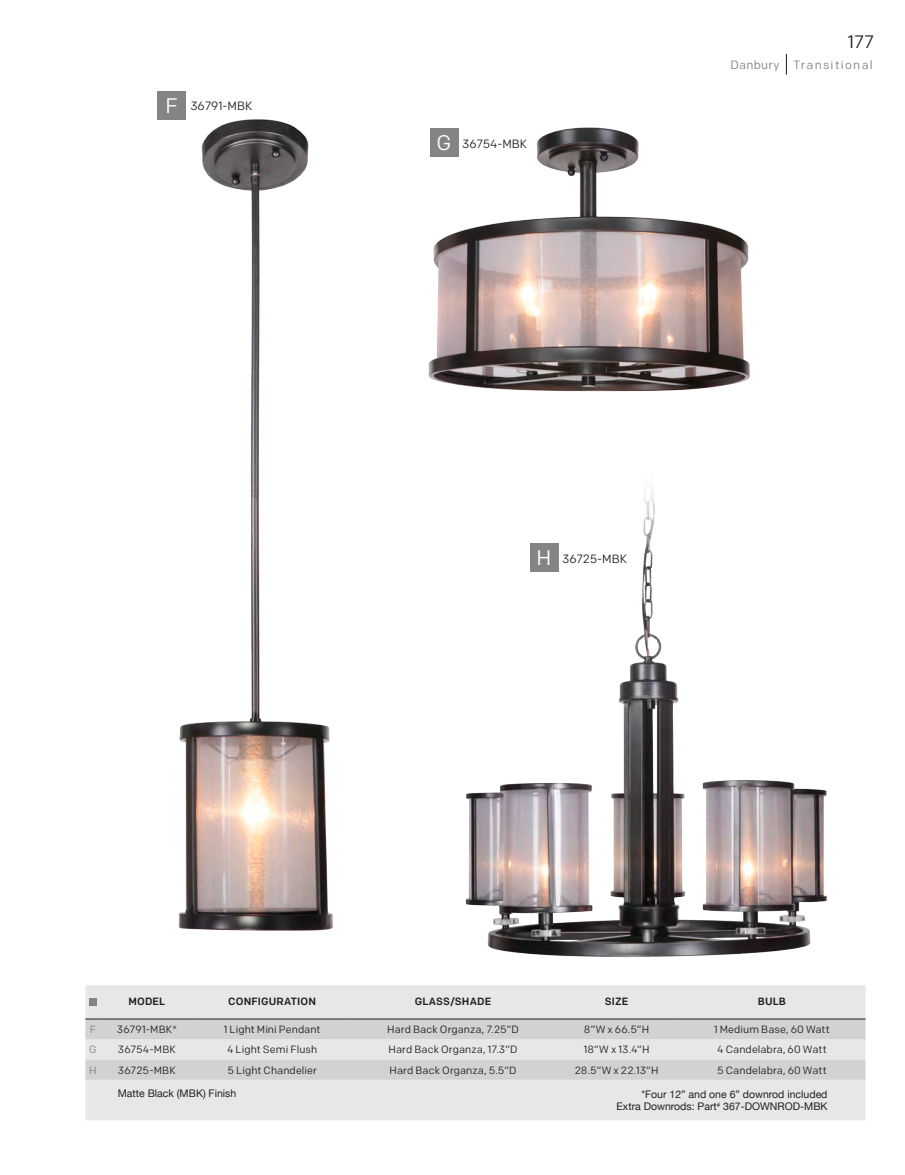
<style>
.page{position:relative;width:905px;height:1175px;background:#fff}
.page>*{position:absolute;margin:0;border:0;box-sizing:border-box;transform-origin:0 0}
.t1{font:21px "Colfax";color:#fff}
.t2{font:18px "Colfax";color:#231f20}
.t3{font:12px "Colfax";color:#231f20}
.GlamourCOPY{font:12px "Colfax";letter-spacing:.11em;color:#848487}
.GlamourCOPY-2{font:12px "Colfax";letter-spacing:.025em;color:#848487}
.t4{font:10.5px "Colfax";letter-spacing:.01em;color:#231f20}
.t5{font:10.5px "Helvetica Neue";color:#231f20}
.t6{font:500 10.5px "Colfax";letter-spacing:.015em;color:#231f20}
.t7{font:10.5px "Colfax";color:#848487}
</style>
<div class="page">
<img style="left:465px;top:488px;width:362px;height:469px">
<img style="left:428px;top:127px;width:322px;height:265px">
<div style="left:430px;top:129px;width:28px;height:28px;background:#848487"></div>
<div style="left:530px;top:544px;width:28px;height:28px;background:#848487"></div>
<div style="left:157px;top:91px;width:29px;height:28px;background:#848487"></div>
<img style="left:171px;top:119px;width:162px;height:812px">
<svg style="left:786px;top:54px;width:1px;height:21px"></svg>
<div style="left:85px;top:985px;width:780px;height:135px;background:#e6e7e9"></div>
<svg style="left:85px;top:1019px;width:780px;height:60px;background:#d6d7d9"></svg>
<svg style="left:85px;top:1018px;width:19px;height:1px"></svg>
<hr style="left:104px;top:1018px;width:89px;height:1px;background:#231f20">
<hr style="left:193px;top:1018px;width:158px;height:1px;background:#231f20">
<hr style="left:351px;top:1018px;width:204px;height:1px;background:#231f20">
<hr style="left:555px;top:1018px;width:123px;height:1px;background:#231f20">
<hr style="left:678px;top:1018px;width:187px;height:1px;background:#231f20">
<div style="left:89px;top:997px;width:8px;height:8px;background:#848487"></div>
<p class="t1" style="left:165px;top:93px;width:14px">F</p>
<p class="t3" style="left:190px;top:99px;width:63px">36791-MBK</p>
<p class="t1" style="left:436px;top:130px;width:16px">G</p>
<p class="t3" style="left:462px;top:136px;width:67px">36754-MBK</p>
<p class="GlamourCOPY-2" style="left:730px;top:57px;width:50px">Danbury</p>
<h2 class="t2" style="left:847px;top:30px;width:28px">177</h2>
<p class="GlamourCOPY" style="left:793px;top:57px;width:81px">Transitional</p>
<p class="t1" style="left:536px;top:545px;width:16px">H</p>
<p class="t3" style="left:562px;top:551px;width:66px">36725-MBK</p>
<p class="t6" style="left:128px;top:995px;width:38px">MODEL</p>
<p class="t6" style="left:228px;top:995px;width:89px">CONFIGURATION</p>
<p class="t6" style="left:415px;top:995px;width:78px">GLASS/SHADE</p>
<p class="t6" style="left:605px;top:995px;width:25px">SIZE</p>
<p class="t6" style="left:757px;top:995px;width:30px">BULB</p>
<p class="t7" style="left:90px;top:1023px;width:8px">F</p>
<p class="t4" style="left:117px;top:1023px;width:61px">36791-MBK*</p>
<p class="t4" style="left:224px;top:1023px;width:98px">1 Light Mini Pendant</p>
<p class="t4" style="left:387px;top:1023px;width:133px">Hard Back Organza, 7.25”D</p>
<p class="t4" style="left:584px;top:1023px;width:67px">8”W x 66.5”H</p>
<p class="t4" style="left:714px;top:1023px;width:117px">1 Medium Base, 60 Watt</p>
<p class="t7" style="left:89px;top:1043px;width:9px">G</p>
<p class="t4" style="left:118px;top:1043px;width:60px">36754-MBK</p>
<p class="t4" style="left:227px;top:1043px;width:92px">4 Light Semi Flush</p>
<p class="t4" style="left:388px;top:1043px;width:130px">Hard Back Organza, 17.3”D</p>
<p class="t4" style="left:583px;top:1043px;width:67px">18”W x 13.4”H</p>
<p class="t4" style="left:717px;top:1043px;width:111px">4 Candelabra, 60 Watt</p>
<p class="t7" style="left:89px;top:1063px;width:9px">H</p>
<p class="t4" style="left:118px;top:1063px;width:59px">36725-MBK</p>
<p class="t4" style="left:227px;top:1063px;width:91px">5 Light Chandelier</p>
<p class="t4" style="left:389px;top:1063px;width:128px">Hard Back Organza, 5.5”D</p>
<p class="t4" style="left:574px;top:1063px;width:85px">28.5”W x 22.13”H</p>
<p class="t4" style="left:717px;top:1063px;width:111px">5 Candelabra, 60 Watt</p>
<p class="t5" style="left:118px;top:1086px;width:120px">Matte Black (MBK) Finish</p>
<p class="t5" style="left:641px;top:1086px;width:187px">*Four 12” and one 6” downrod included</p>
<p class="t5" style="left:616px;top:1098px;width:212px">Extra Downrods: Part<sup>#</sup> 367-DOWNROD-MBK</p>
</div>
